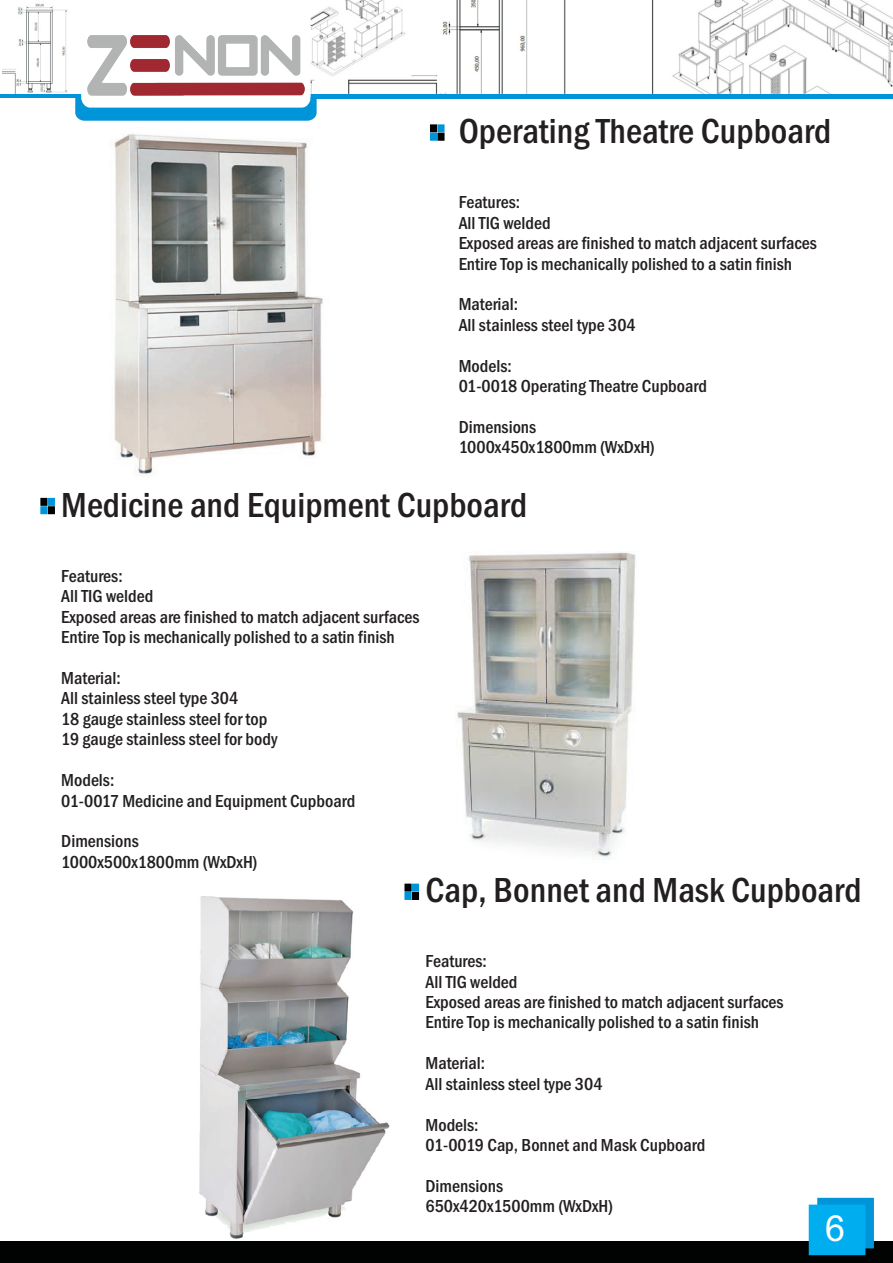
<style>
.page{position:relative;width:893px;height:1263px;background:#fff}
.page>*{position:absolute;margin:0;border:0;box-sizing:border-box;transform-origin:0 0}
.t1{font:500 condensed 36px "Franklin Gothic";color:#231f20}
.t2{font:36px "Arial";color:#fff}
.t3{font:500 condensed 18px/20.4px "Franklin Gothic";color:#231f20}
</style>
<div class="page">
<div style="left:0;top:1241px;width:893px;height:22px;background:#010202"></div>
<div style="left:311px;top:79px;width:582px;height:20px;background:#0095d9"></div>
<hr style="left:0;top:94px;width:81px;height:4px;background:#0095d9">
<img style="left:317px;top:1px;width:576px;height:93px">
<img style="left:2px;top:3px;width:66px;height:91px">
<div style="left:430px;top:124px;width:7px;height:8px;background:#010202"></div>
<div style="left:437px;top:124px;width:8px;height:8px;background:#0095d9"></div>
<div style="left:430px;top:133px;width:7px;height:8px;background:#0095d9"></div>
<div style="left:437px;top:133px;width:8px;height:8px;background:#010202"></div>
<div style="left:404px;top:884px;width:8px;height:8px;background:#010202"></div>
<div style="left:412px;top:884px;width:7px;height:8px;background:#0095d9"></div>
<div style="left:404px;top:892px;width:8px;height:8px;background:#0095d9"></div>
<div style="left:412px;top:892px;width:7px;height:8px;background:#010202"></div>
<div style="left:817px;top:1198px;width:57px;height:50px;background:#0095d9;border:4px solid #0095d9"></div>
<div style="left:809px;top:1204px;width:56px;height:51px;background:#00aeef"></div>
<img style="left:199px;top:897px;width:191px;height:342px">
<img style="left:114px;top:134px;width:209px;height:342px">
<img style="left:457px;top:552px;width:179px;height:307px">
<div style="left:40px;top:498px;width:8px;height:8px;background:#010202"></div>
<div style="left:48px;top:498px;width:7px;height:8px;background:#0095d9"></div>
<div style="left:40px;top:506px;width:7px;height:8px;background:#0095d9"></div>
<div style="left:48px;top:506px;width:7px;height:8px;background:#010202"></div>
<svg style="left:75px;top:14px;width:242px;height:107px"></svg>
<img style="left:88px;top:35px;width:217px;height:60px">
<h1 class="t1" style="left:459px;top:118px;width:374px">Operating Theatre Cupboard</h1>
<p class="t3" style="left:459px;top:194px;width:360px">Features:<br>All TIG welded<br>Exposed areas are finished to match adjacent surfaces Entire Top is mechanically polished to a satin finish</p>
<p class="t3" style="left:459px;top:296px;width:179px">Material:<br>All stainless steel type 304</p>
<p class="t3" style="left:459px;top:357px;width:250px">Models:<br>01-0018 Operating Theatre Cupboard</p>
<p class="t3" style="left:459px;top:418px;width:198px">Dimensions<br>1000x450x1800mm (WxDxH)</p>
<h1 class="t1" style="left:61px;top:492px;width:467px">Medicine and Equipment Cupboard</h1>
<p class="t3" style="left:61px;top:567px;width:360px">Features:<br>All TIG welded<br>Exposed areas are finished to match adjacent surfaces Entire Top is mechanically polished to a satin finish</p>
<p class="t3" style="left:61px;top:669px;width:218px">Material:<br>All stainless steel type 304<br>18 gauge stainless steel for top<br>19 gauge stainless steel for body</p>
<p class="t3" style="left:61px;top:771px;width:296px">Models:<br>01-0017 Medicine and Equipment Cupboard</p>
<p class="t3" style="left:61px;top:832px;width:198px">Dimensions<br>1000x500x1800mm (WxDxH)</p>
<h1 class="t1" style="left:425px;top:877px;width:438px">Cap, Bonnet and Mask Cupboard</h1>
<p class="t3" style="left:425px;top:952px;width:360px">Features:<br>All TIG welded<br>Exposed areas are finished to match adjacent surfaces Entire Top is mechanically polished to a satin finish</p>
<p class="t3" style="left:425px;top:1054px;width:179px">Material:<br>All stainless steel type 304</p>
<p class="t3" style="left:425px;top:1116px;width:282px">Models:<br>01-0019 Cap, Bonnet and Mask Cupboard</p>
<p class="t3" style="left:425px;top:1177px;width:189px">Dimensions<br>650x420x1500mm (WxDxH)</p>
<h1 class="t2" style="left:825px;top:1215px;width:22px">6</h1>
</div>
